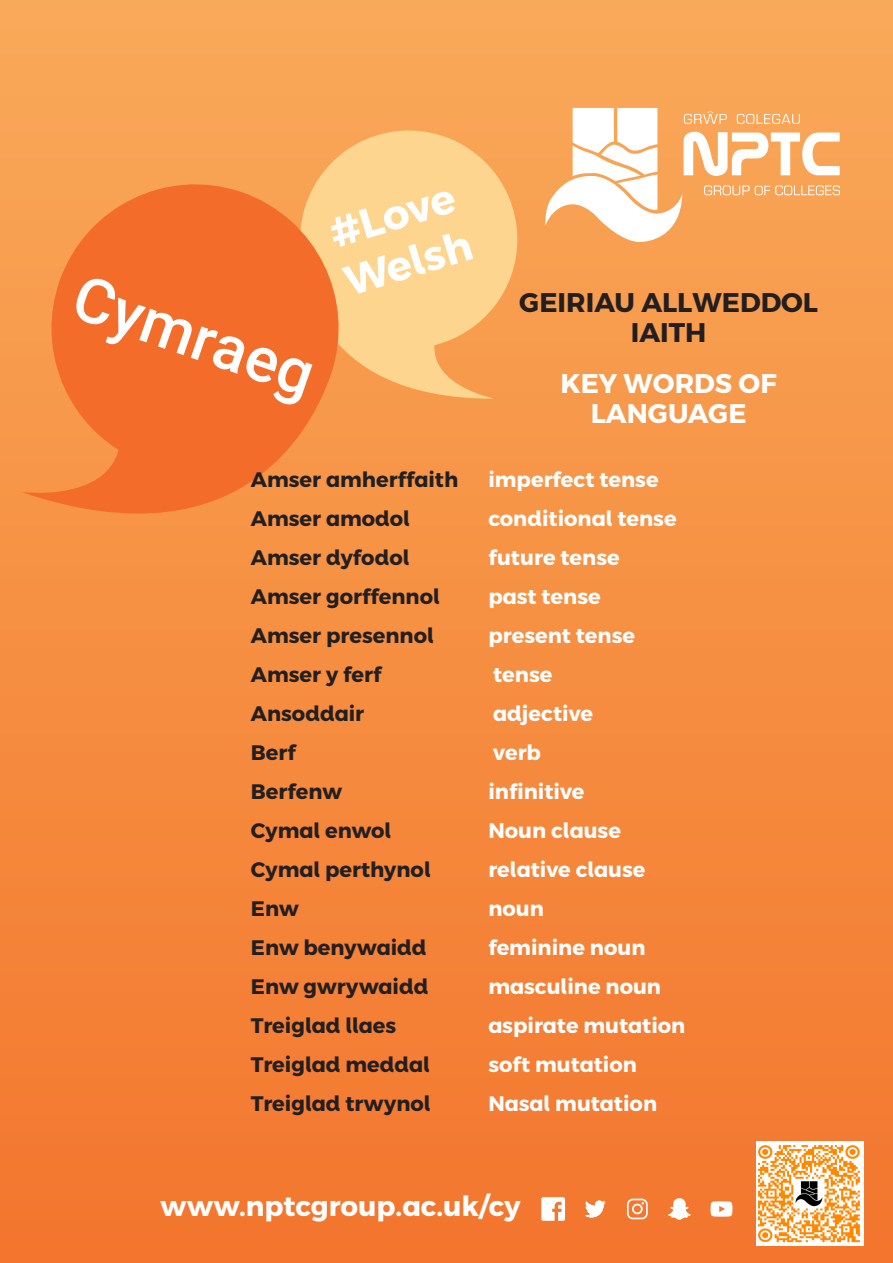
<style>
.page{position:relative;width:893px;height:1263px;background:#fff}
.page>*{position:absolute;margin:0;border:0;box-sizing:border-box;transform-origin:0 0}
.t1{font:700 41.85px/50.1px "Cymraeg Alternates";color:#fff}
.t2{font:700 27.75px "Cymraeg Alternates";color:#fff}
.t3{font:700 27px "Cymraeg Alternates";color:#231f20}
.t4{font:700 27px "Cymraeg Alternates";color:#fff}
.t5{font:700 21px "Cymraeg Alternates";color:#231f20}
.t6{font:700 21px "Cymraeg Alternates";color:#fff}
</style>
<div class="page">
<div style="left:0;top:0;width:893px;height:1263px;background:linear-gradient(to bottom,#f9aa59,#f3752d)"></div>
<svg style="left:545px;top:108px;width:295px;height:134px"></svg>
<svg style="left:300px;top:130px;width:218px;height:269px;background:#fcc67d"></svg>
<svg style="left:21px;top:166px;width:335px;height:405px;background:#f58940"></svg>
<svg style="left:76px;top:279px;width:236px;height:125px;background:#f48148"></svg>
<svg style="left:541px;top:1197px;width:24px;height:24px"></svg>
<svg style="left:585px;top:1200px;width:21px;height:17px"></svg>
<svg style="left:627px;top:1198px;width:21px;height:21px"></svg>
<svg style="left:668px;top:1198px;width:23px;height:22px"></svg>
<svg style="left:710px;top:1201px;width:22px;height:16px"></svg>
<img style="left:757px;top:1142px;width:107px;height:103px">
<p class="t1" style="left:324px;top:211px;width:133px;rotate:-17deg">#Love<br>Welsh</p>
<p class="t3" style="left:519px;top:286px;width:300px">GEIRIAU ALLWEDDOL</p>
<p class="t3" style="left:631px;top:316px;width:77px">IAITH</p>
<p class="t4" style="left:561px;top:367px;width:218px">KEY WORDS OF</p>
<p class="t4" style="left:591px;top:397px;width:157px">LANGUAGE</p>
<p class="t5" style="left:251px;top:467px;width:209px">Amser amherffaith</p>
<p class="t5" style="left:251px;top:506px;width:161px">Amser amodol</p>
<p class="t5" style="left:251px;top:545px;width:160px">Amser dyfodol</p>
<p class="t5" style="left:251px;top:584px;width:190px">Amser gorffennol</p>
<p class="t5" style="left:251px;top:623px;width:185px">Amser presennol</p>
<p class="t5" style="left:251px;top:662px;width:132px">Amser y ferf</p>
<p class="t5" style="left:251px;top:701px;width:115px">Ansoddair</p>
<p class="t5" style="left:251px;top:740px;width:47px">Berf</p>
<p class="t5" style="left:251px;top:779px;width:93px">Berfenw</p>
<p class="t5" style="left:251px;top:818px;width:142px">Cymal enwol</p>
<p class="t5" style="left:251px;top:857px;width:181px">Cymal perthynol</p>
<p class="t5" style="left:251px;top:896px;width:49px">Enw</p>
<p class="t5" style="left:251px;top:935px;width:177px">Enw benywaidd</p>
<p class="t5" style="left:251px;top:974px;width:179px">Enw gwrywaidd</p>
<p class="t5" style="left:251px;top:1013px;width:147px">Treiglad llaes</p>
<p class="t5" style="left:251px;top:1052px;width:181px">Treiglad meddal</p>
<p class="t5" style="left:251px;top:1091px;width:181px">Treiglad trwynol</p>
<p class="t6" style="left:488px;top:467px;width:172px">imperfect tense</p>
<p class="t6" style="left:488px;top:506px;width:190px">conditional tense</p>
<p class="t6" style="left:488px;top:545px;width:133px">future tense</p>
<p class="t6" style="left:488px;top:584px;width:114px">past tense</p>
<p class="t6" style="left:488px;top:623px;width:148px">present tense</p>
<p class="t6" style="left:493px;top:662px;width:61px">tense</p>
<p class="t6" style="left:493px;top:701px;width:101px">adjective</p>
<p class="t6" style="left:493px;top:740px;width:49px">verb</p>
<p class="t6" style="left:488px;top:779px;width:98px">infinitive</p>
<p class="t6" style="left:488px;top:818px;width:134px">Noun clause</p>
<p class="t6" style="left:488px;top:857px;width:159px">relative clause</p>
<p class="t6" style="left:488px;top:896px;width:57px">noun</p>
<p class="t6" style="left:488px;top:935px;width:159px">feminine noun</p>
<p class="t6" style="left:488px;top:974px;width:174px">masculine noun</p>
<p class="t6" style="left:488px;top:1013px;width:199px">aspirate mutation</p>
<p class="t6" style="left:488px;top:1052px;width:150px">soft mutation</p>
<p class="t6" style="left:488px;top:1091px;width:170px">Nasal mutation</p>
<p class="t2" style="left:161px;top:1189px;width:361px">www.nptcgroup.ac.uk/cy</p>
</div>
